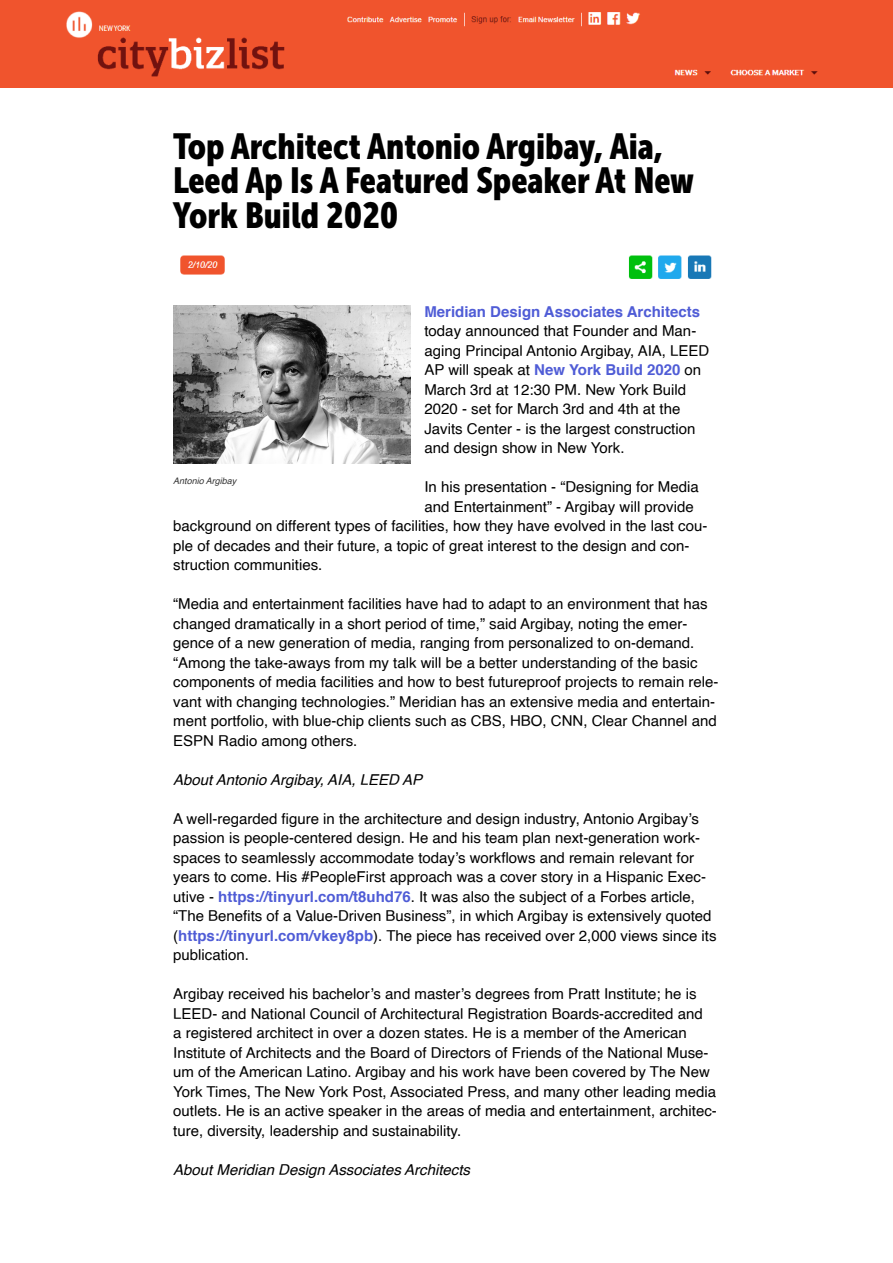
<style>
.page{position:relative;width:893px;height:1263px;background:#fff}
.page>*{position:absolute;margin:0;border:0;box-sizing:border-box;transform-origin:0 0}
.t1{font:36px/34.5px "Museo Sans Cond 900";color:#000}
.t2{font:15px/19.5px "Helvetica";color:#000}
.t3{font:italic 15px "Helvetica";color:#000}
.t4{font:italic 9px "Helvetica";color:#333}
.s1{font-weight:700;color:#4f5cd6}
</style>
<div class="page">
<img style="left:0;top:0;width:893px;height:87px">
<img style="left:180px;top:255px;width:532px;height:24px">
<div style="left:688px;top:0;width:149px;height:43px;background:#f0542d"></div>
<img style="left:173px;top:305px;width:238px;height:159px">
<p class="t1" style="left:173px;top:129px;width:522px">Top Architect Antonio Argibay, Aia,<br>Leed Ap Is A Featured Speaker At New<br>York Build 2020</p>
<p class="t2" style="left:424px;top:302px;width:286px"><span class="s1">Meridian Design Associates Architects </span>today announced that Founder and Man&shy;aging Principal Antonio Argibay, AIA, LEED AP will speak at <span class="s1">New York Build 2020</span> on March 3rd at 12:30 PM. New York Build 2020 - set for March 3rd and 4th at the Javits Center - is the largest construction and design show in New York.</p>
<p class="t2" style="left:424px;top:477px;width:276px">In his presentation - “Designing for Media</p>
<p class="t2" style="left:424px;top:497px;width:271px">and Entertainment” - Argibay will provide</p>
<p class="t2" style="left:173px;top:516px;width:536px">background on different types of facilities, how they have evolved in the last cou-</p>
<p class="t2" style="left:173px;top:536px;width:518px">ple of decades and their future, a topic of great interest to the design and con-</p>
<p class="t2" style="left:173px;top:555px;width:151px">struction communities.</p>
<p class="t2" style="left:173px;top:594px;width:547px">“Media and entertainment facilities have had to adapt to an environment that has changed dramatically in a short period of time,” said Argibay, noting the emer&shy;gence of a new generation of media, ranging from personalized to on-demand. “Among the take-aways from my talk will be a better understanding of the basic components of media facilities and how to best futureproof projects to remain rele&shy;vant with changing technologies.” Meridian has an extensive media and entertain&shy;ment portfolio, with blue-chip clients such as CBS, HBO, CNN, Clear Channel and ESPN Radio among others.</p>
<p class="t3" style="left:173px;top:767px;width:251px">About Antonio Argibay, AIA, LEED AP</p>
<p class="t2" style="left:173px;top:809px;width:545px">A well-regarded figure in the architecture and design industry, Antonio Argibay’s passion is people-centered design. He and his team plan next-generation work&shy;spaces to seamlessly accommodate today’s workflows and remain relevant for years to come. His #PeopleFirst approach was a cover story in a Hispanic Exec&shy;utive - <span class="s1">https://tinyurl.com/t8uhd76</span>. It was also the subject of a Forbes article, “The Benefits of a Value-Driven Business”, in which Argibay is extensively quoted (<span class="s1">https://tinyurl.com/vkey8pb</span>). The piece has received over 2,000 views since its publication.</p>
<p class="t2" style="left:173px;top:984px;width:545px">Argibay received his bachelor’s and master’s degrees from Pratt Institute; he is LEED- and National Council of Architectural Registration Boards-accredited and<br>a registered architect in over a dozen states. He is a member of the American Institute of Architects and the Board of Directors of Friends of the National Muse&shy;um of the American Latino. Argibay and his work have been covered by The New York Times, The New York Post, Associated Press, and many other leading media outlets. He is an active speaker in the areas of media and entertainment, architec&shy;ture, diversity, leadership and sustainability.</p>
<p class="t3" style="left:173px;top:1157px;width:298px">About Meridian Design Associates Architects</p>
<p class="t4" style="left:173px;top:474px;width:65px">Antonio Argibay</p>
</div>
